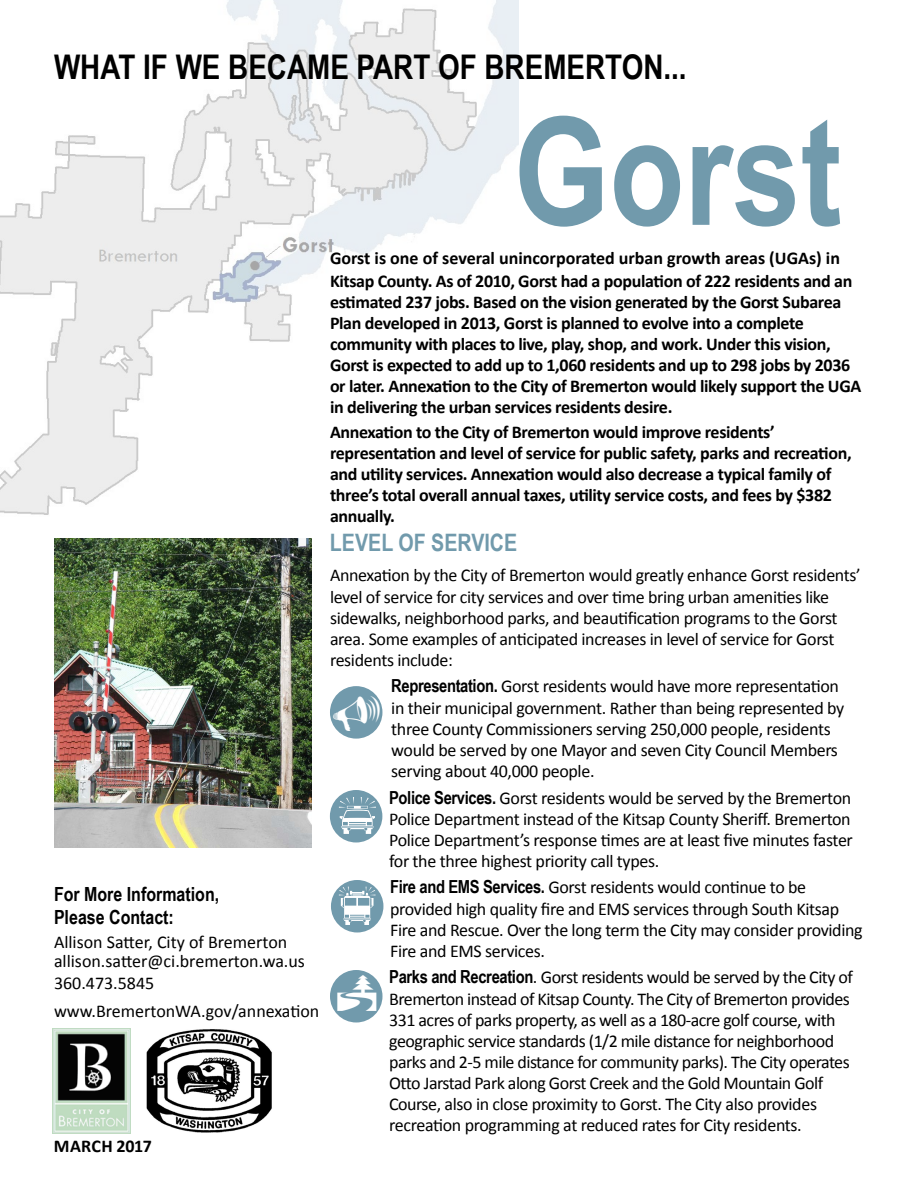
<style>
.page{position:relative;width:918px;height:1188px;background:#fff}
.page>*{position:absolute;margin:0;border:0;box-sizing:border-box;transform-origin:0 0}
.t1{font:700 150px "Arial Narrow";color:#719aac}
.t2{font:700 33.9px "Arial Narrow";color:#000}
.t3{font:700 24px "Arial Narrow";color:#719aac}
.t4{font:700 19.5px/23.4px "Arial Narrow";color:#000}
.t5{font:18px/21px "Calibri";letter-spacing:-.02em;color:#000}
.t6{font:700 18px/21.1px "Calibri";letter-spacing:-.02em;color:#000}
.t7{font:18px/19.5px "Calibri";color:#000}
.t8{font:700 18px "Calibri";letter-spacing:.01em;color:#000}
.s1{font-family:"Arial Narrow";font-weight:700}
</style>
<div class="page">
<img style="left:0;top:0;width:519px;height:515px">
<div style="left:330px;top:686px;width:52px;height:53px;background:#719aac;border-radius:50%"></div>
<div style="left:330px;top:790px;width:52px;height:52px;background:#719aac;border-radius:50%"></div>
<div style="left:331px;top:880px;width:52px;height:52px;background:#719aac;border-radius:50%"></div>
<div style="left:330px;top:970px;width:52px;height:52px;background:#719aac;border-radius:50%"></div>
<img style="left:53px;top:1028px;width:78px;height:106px">
<img style="left:146px;top:1029px;width:126px;height:104px">
<img style="left:54px;top:539px;width:258px;height:309px">
<svg style="left:333px;top:695px;width:47px;height:36px"></svg>
<svg style="left:338px;top:974px;width:39px;height:6px"></svg>
<h2 class="t2" style="left:54px;top:41px;width:634px">What If we Became part of Bremerton...</h2>
<h1 class="t1" style="left:514px;top:58px;width:330px">Gorst</h1>
<p class="t6" style="left:330px;top:248px;width:533px">Gorst is one of several unincorporated urban growth areas (UGAs) in Kitsap County. As of 2010, Gorst had a population of 222 residents and an estimated 237 jobs. Based on the vision generated by the Gorst Subarea Plan developed in 2013, Gorst is planned to evolve into a complete community with places to live, play, shop, and work. Under this vision, Gorst is expected to add up to 1,060 residents and up to 298 jobs by 2036 or later. Annexation to the City of Bremerton would likely support the UGA in delivering the urban services residents desire.</p>
<p class="t6" style="left:330px;top:422px;width:523px">Annexation to the City of Bremerton would improve residents’ representation and level of service for public safety, parks and recreation, and utility services. Annexation would also decrease a typical family of three’s total overall annual taxes, utility service costs, and fees by $382 annually.</p>
<h3 class="t3" style="left:330px;top:525px;width:189px">Level of Service</h3>
<p class="t5" style="left:330px;top:565px;width:532px">Annexation by the City of Bremerton would greatly enhance Gorst residents’ level of service for city services and over time bring urban amenities like sidewalks, neighborhood parks, and beautification programs to the Gorst area. Some examples of anticipated increases in level of service for Gorst residents include:</p>
<p class="t4" style="left:54px;top:881px;width:167px">For More Information,<br>Please Contact:</p>
<p class="t7" style="left:54px;top:932px;width:252px">Allison Satter, City of Bremerton allison.satter@ci.bremerton.wa.us</p>
<p class="t7" style="left:54px;top:969px;width:267px;line-height:28.3px">360.473.5845 www.BremertonWA.gov/annexation</p>
<p class="t8" style="left:54px;top:1134px;width:100px">March 2017</p>
<p class="t5" style="left:391px;top:676px;width:455px"><span class="s1">Representation.</span> Gorst residents would have more representation in their municipal government. Rather than being represented by three County Commissioners serving 250,000 people, residents would be served by one Mayor and seven City Council Members serving about 40,000 people.</p>
<p class="t5" style="left:389px;top:787px;width:465px"><span class="s1">Police Services.</span> Gorst residents would be served by the Bremerton Police Department instead of the Kitsap County Sheriff. Bremerton Police Department’s response times are at least five minutes faster for the three highest priority call types.</p>
<p class="t5" style="left:390px;top:877px;width:474px"><span class="s1">Fire and EMS Services.</span> Gorst residents would continue to be provided high quality fire and EMS services through South Kitsap Fire and Rescue. Over the long term the City may consider providing Fire and EMS services.</p>
<p class="t5" style="left:389px;top:967px;width:465px"><span class="s1">Parks and Recreation</span>. Gorst residents would be served by the City of Bremerton instead of Kitsap County. The City of Bremerton provides 331 acres of parks property, as well as a 180-acre golf course, with geographic service standards (1/2 mile distance for neighborhood parks and 2-5 mile distance for community parks). The City operates Otto Jarstad Park along Gorst Creek and the Gold Mountain Golf Course, also in close proximity to Gorst. The City also provides recreation programming at reduced rates for City residents.</p>
</div>
